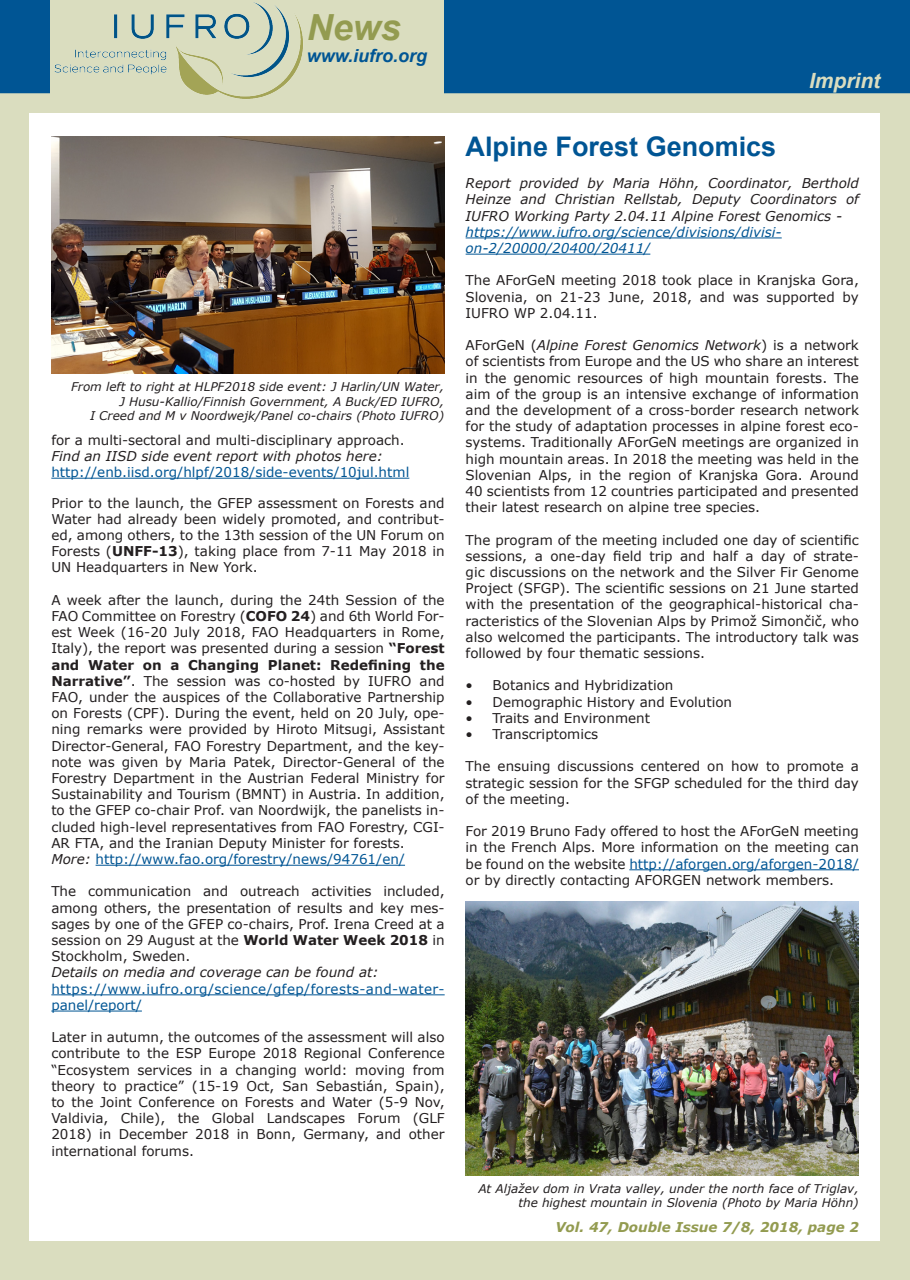
<style>
.page{position:relative;width:910px;height:1280px;background:#fff}
.page>*{position:absolute;margin:0;border:0;box-sizing:border-box;transform-origin:0 0}
.t1{font:italic 700 36px "Arial";color:#939b50}
.t2{font:700 27px "Arial";color:#005594}
.t3{font:italic 700 21px "Arial";color:#daddbf}
.t4{font:italic 700 18px "Arial";color:#005594}
.t5{font:13.5px/16.2px "Verdana";color:#231f20;text-align:justify}
.t6{font:italic 13.5px/16.2px "Verdana";color:#231f20;text-align:justify}
.t7{font:13.5px "Verdana";color:#005594}
.t8{font:italic 13.5px/16.2px "Verdana";color:#005594}
.t9{font:13.5px/16.2px "Verdana";letter-spacing:.03em;color:#005594}
.t10{font:italic 700 13.5px "Verdana";color:#939b50}
.t11{font:italic 12px/14.4px "Verdana";color:#231f20;text-align:right}
.s1{font-weight:700}
.s2{font-style:italic;color:#231f20}
.s3{font-style:italic}
.s4{color:#005594}
</style>
<div class="page">
<div style="left:0;top:91px;width:910px;height:1189px;background:#daddbf"></div>
<div style="left:30px;top:113px;width:850px;height:1128px;background:#fff"></div>
<div style="left:0;top:0;width:910px;height:93px;background:#005594"></div>
<div style="left:50px;top:0;width:394px;height:105px;background:#daddbf"></div>
<img style="left:54px;top:2px;width:249px;height:97px">
<hr style="left:51px;top:478px;width:358px;height:1px;background:#005594">
<hr style="left:96px;top:865px;width:309px;height:1px;background:#005594">
<hr style="left:51px;top:994px;width:394px;height:1px;background:#005594">
<hr style="left:51px;top:1011px;width:91px;height:1px;background:#005594">
<img style="left:51px;top:136px;width:393px;height:238px">
<hr style="left:466px;top:238px;width:316px;height:1px;background:#005594">
<hr style="left:466px;top:254px;width:184px;height:1px;background:#005594">
<hr style="left:629px;top:869px;width:230px;height:1px;background:#005594">
<img style="left:466px;top:901px;width:393px;height:275px">
<p class="t1" style="left:307px;top:4px;width:96px">News</p>
<p class="t4" style="left:307px;top:43px;width:122px">www.iufro.org</p>
<p class="t11" style="left:71px;top:380px;width:375px">From left to right at HLPF2018 side event: J Harlin/UN Water,</p>
<p class="t11" style="left:119px;top:394px;width:326px">J Husu-Kallio/Finnish Government, A Buck/ED IUFRO,</p>
<p class="t11" style="left:90px;top:408px;width:356px">I Creed and M v Noordwejk/Panel co-chairs (Photo IUFRO)</p>
<p class="t5" style="left:51px;top:431px;width:355px">for a multi-sectoral and multi-disciplinary approach.</p>
<p class="t6" style="left:51px;top:448px;width:333px">Find an IISD side event report with photos here:</p>
<p class="t7" style="left:51px;top:463px;width:359px">http://enb.iisd.org/hlpf/2018/side-events/10jul.html</p>
<p class="t5" style="left:51px;top:494px;width:395px">Prior to the launch, the GFEP assessment on Forests and Water had already been widely promoted, and contribut&shy;ed, among others, to the 13th session of the UN Forum on Forests (<span class="s1">UNFF-13</span>), taking place from 7-11 May 2018 in UN Headquarters in New York.</p>
<p class="t5" style="left:51px;top:592px;width:395px">A week after the launch, during the 24th Session of the FAO Committee on Forestry (<span class="s1">COFO 24</span>) and 6th World For&shy;est Week (16-20 July 2018, FAO Headquarters in Rome, Italy), the report was presented during a session <span class="s1">“Forest and Water on a Changing Planet: Redefining the Narrative”</span>. The session was co-hosted by IUFRO and FAO, under the auspices of the Collaborative Partnership on Forests (CPF). During the event, held on 20 July, ope&shy;ning remarks were provided by Hiroto Mitsugi, Assistant Director-General, FAO Forestry Department, and the key&shy;note was given by Maria Patek, Director-General of the Forestry Department in the Austrian Federal Ministry for Sustainability and Tourism (BMNT) in Austria. In addition, to the GFEP co-chair Prof. van Noordwijk, the panelists in&shy;cluded high-level representatives from FAO Forestry, CGI-AR FTA, and the Iranian Deputy Minister for forests.</p>
<p class="t7" style="left:51px;top:850px;width:355px"><span class="s2">More:</span> http://www.fao.org/forestry/news/94761/en/</p>
<p class="t5" style="left:51px;top:883px;width:395px">The communication and outreach activities included, among others, the presentation of results and key mes&shy;sages by one of the GFEP co-chairs, Prof. Irena Creed at a session on 29 August at the <span class="s1">World Water Week 2018</span> in Stockholm, Sweden.</p>
<p class="t6" style="left:51px;top:964px;width:329px">Details on media and coverage can be found at:</p>
<p class="t9" style="left:51px;top:980px;width:395px">https://www.iufro.org/science/gfep/forests-and-water&shy;panel/report/</p>
<p class="t5" style="left:51px;top:1029px;width:395px">Later in autumn, the outcomes of the assessment will also contribute to the ESP Europe 2018 Regional Conference “Ecosystem services in a changing world: moving from theory to practice” (15-19 Oct, San Sebastián, Spain), to the Joint Conference on Forests and Water (5-9 Nov, Valdivia, Chile), the Global Landscapes Forum (GLF 2018) in December 2018 in Bonn, Germany, and other international forums.</p>
<p class="t3" style="left:809px;top:66px;width:73px">Imprint</p>
<p class="t2" style="left:466px;top:128px;width:312px">Alpine Forest Genomics</p>
<p class="t6" style="left:466px;top:175px;width:395px">Report provided by Maria Höhn, Coordinator, Berthold Heinze and Christian Rellstab, Deputy Coordinators of IUFRO Working Party 2.04.11 Alpine Forest Genomics -</p>
<p class="t8" style="left:466px;top:224px;width:318px">https://www.iufro.org/science/divisions/divisi&shy;on-2/20000/20400/20411/</p>
<p class="t5" style="left:466px;top:272px;width:395px">The AForGeN meeting 2018 took place in Kranjska Gora, Slovenia, on 21-23 June, 2018, and was supported by IUFRO WP 2.04.11.</p>
<p class="t5" style="left:466px;top:337px;width:395px">AForGeN (<span class="s3">Alpine Forest Genomics Network</span>) is a network of scientists from Europe and the US who share an interest in the genomic resources of high mountain forests. The aim of the group is an intensive exchange of information and the development of a cross-border research network for the study of adaptation processes in alpine forest eco&shy;systems. Traditionally AForGeN meetings are organized in high mountain areas. In 2018 the meeting was held in the Slovenian Alps, in the region of Kranjska Gora. Around 40 scientists from 12 countries participated and presented their latest research on alpine tree species.</p>
<p class="t5" style="left:466px;top:531px;width:395px">The program of the meeting included one day of scientific sessions, a one-day field trip and half a day of strate&shy;gic discussions on the network and the Silver Fir Genome Project (SFGP). The scientific sessions on 21 June started with the presentation of the geographical-historical cha&shy;racteristics of the Slovenian Alps by Primož Simončič, who also welcomed the participants. The introductory talk was followed by four thematic sessions.</p>
<p class="t5" style="left:466px;top:677px;width:209px">• Botanics and Hybridization</p>
<p class="t5" style="left:466px;top:693px;width:268px">• Demographic History and Evolution</p>
<p class="t5" style="left:466px;top:710px;width:186px">• Traits and Environment</p>
<p class="t5" style="left:466px;top:726px;width:134px">• Transcriptomics</p>
<p class="t5" style="left:466px;top:758px;width:395px">The ensuing discussions centered on how to promote a strategic session for the SFGP scheduled for the third day of the meeting.</p>
<p class="t5" style="left:466px;top:823px;width:395px">For 2019 Bruno Fady offered to host the AForGeN meeting in the French Alps. More information on the meeting can be found on the website <span class="s4">http://aforgen.org/aforgen-2018/ </span>or by directly contacting AFORGEN network members.</p>
<p class="t11" style="left:478px;top:1181px;width:382px">At Aljažev dom in Vrata valley, under the north face of Triglav, the highest mountain in Slovenia (Photo by Maria Höhn)</p>
<p class="t10" style="left:555px;top:1217px;width:305px">Vol. 47, Double Issue 7/8, 2018, page 2</p>
</div>
